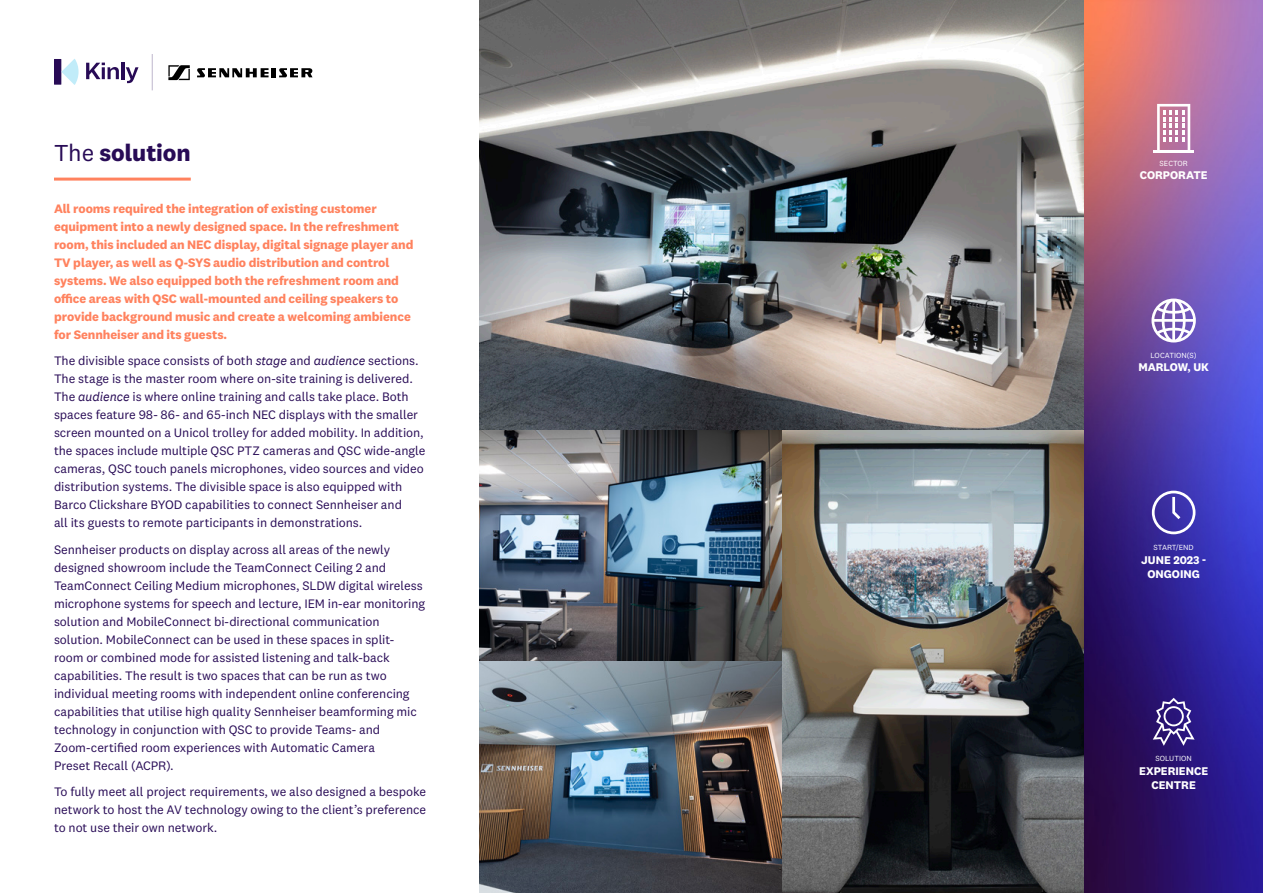
<style>
.page{position:relative;width:1263px;height:893px;background:#fff}
.page>*{position:absolute;margin:0;border:0;box-sizing:border-box;transform-origin:0 0}
.Subheaders_with_Underline{font:700 24px "National 2";letter-spacing:-.005em;color:#280b56}
.Body_Copy{font:12.75px/18px "National 2";letter-spacing:-.005em;color:#280b56}
.Orange_Intro_Text{font:700 12.75px/18px "National 2";letter-spacing:-.005em;color:#ff825e}
.t1{font:700 11.55px/14px "National 2";color:#fff;text-align:center}
.t2{font:7.65px "National 2";color:#fff}
.s1{font-weight:400}
.s2{font-style:italic}
</style>
<div class="page">
<hr style="left:152px;top:54px;width:1px;height:36px;background:#beb6cc">
<svg style="left:86px;top:63px;width:33px;height:16px"></svg>
<hr style="left:121px;top:62px;width:3px;height:17px;background:#280b56">
<svg style="left:126px;top:67px;width:12px;height:16px"></svg>
<div style="left:54px;top:59px;width:7px;height:26px;background:#280b56"></div>
<svg style="left:61px;top:59px;width:18px;height:26px"></svg>
<svg style="left:197px;top:68px;width:115px;height:9px"></svg>
<svg style="left:168px;top:65px;width:22px;height:15px"></svg>
<img style="left:480px;top:430px;width:604px;height:463px">
<hr style="left:54px;top:178px;width:137px;height:3px;background:#ff825e">
<img style="left:480px;top:0;width:604px;height:430px">
<img style="left:1084px;top:0;width:179px;height:893px">
<svg style="left:1152px;top:491px;width:43px;height:43px"></svg>
<svg style="left:1151px;top:299px;width:45px;height:43px"></svg>
<hr style="left:1153px;top:150px;width:41px;height:3px;background:#fff">
<svg style="left:1157px;top:104px;width:33px;height:46px"></svg>
<svg style="left:1153px;top:698px;width:41px;height:48px;background:#5e4e99"></svg>
<p class="Subheaders_with_Underline" style="left:54px;top:138px;width:138px"><span class="s1">The</span> solution</p>
<p class="Orange_Intro_Text" style="left:54px;top:199px;width:361px">All rooms required the integration of existing customer equipment into a newly designed space. In the refreshment room, this included an NEC display, digital signage player and TV player, as well as Q-SYS audio distribution and control systems. We also equipped both the refreshment room and office areas with QSC wall-mounted and ceiling speakers to provide background music and create a welcoming ambience for Sennheiser and its guests.</p>
<p class="Body_Copy" style="left:54px;top:352px;width:373px">The divisible space consists of both <span class="s2">stage</span> and <span class="s2">audience</span> sections.<br>The stage is the master room where on-site training is delivered.<br>The <span class="s2">audience</span> is where online training and calls take place. Both spaces feature 98- 86- and 65-inch NEC displays with the smaller screen mounted on a Unicol trolley for added mobility. In addition, the spaces include multiple QSC PTZ cameras and QSC wide-angle cameras, QSC touch panels microphones, video sources and video distribution systems. The divisible space is also equipped with Barco Clickshare BYOD capabilities to connect Sennheiser and<br>all its guests to remote participants in demonstrations.</p>
<p class="Body_Copy" style="left:54px;top:540px;width:373px">Sennheiser products on display across all areas of the newly designed showroom include the TeamConnect Ceiling 2 and TeamConnect Ceiling Medium microphones, SLDW digital wireless microphone systems for speech and lecture, IEM in-ear monitoring solution and MobileConnect bi-directional communication solution. MobileConnect can be used in these spaces in split&shy;room or combined mode for assisted listening and talk-back capabilities. The result is two spaces that can be run as two individual meeting rooms with independent online conferencing capabilities that utilise high quality Sennheiser beamforming mic technology in conjunction with QSC to provide Teams- and Zoom-certified room experiences with Automatic Camera<br>Preset Recall (ACPR).</p>
<p class="Body_Copy" style="left:54px;top:783px;width:374px;text-align:justify">To fully meet all project requirements, we also designed a bespoke network to host the AV technology owing to the client’s preference to not use their own network.</p>
<p class="t2" style="left:1159px;top:159px;width:30px">SECTOR</p>
<p class="t1" style="left:1140px;top:168px;width:69px">CORPORATE</p>
<p class="t2" style="left:1150px;top:350px;width:48px">LOCATION(S)</p>
<p class="t1" style="left:1138px;top:360px;width:72px">MARLOW, UK</p>
<p class="t2" style="left:1153px;top:543px;width:42px">START/END</p>
<p class="t1" style="left:1141px;top:553px;width:66px">JUNE 2023 -<br>ONGOING</p>
<p class="t2" style="left:1155px;top:754px;width:38px">SOLUTION</p>
<p class="t1" style="left:1139px;top:764px;width:70px">EXPERIENCE</p>
<p class="t1" style="left:1151px;top:778px;width:46px">CENTRE</p>
</div>
